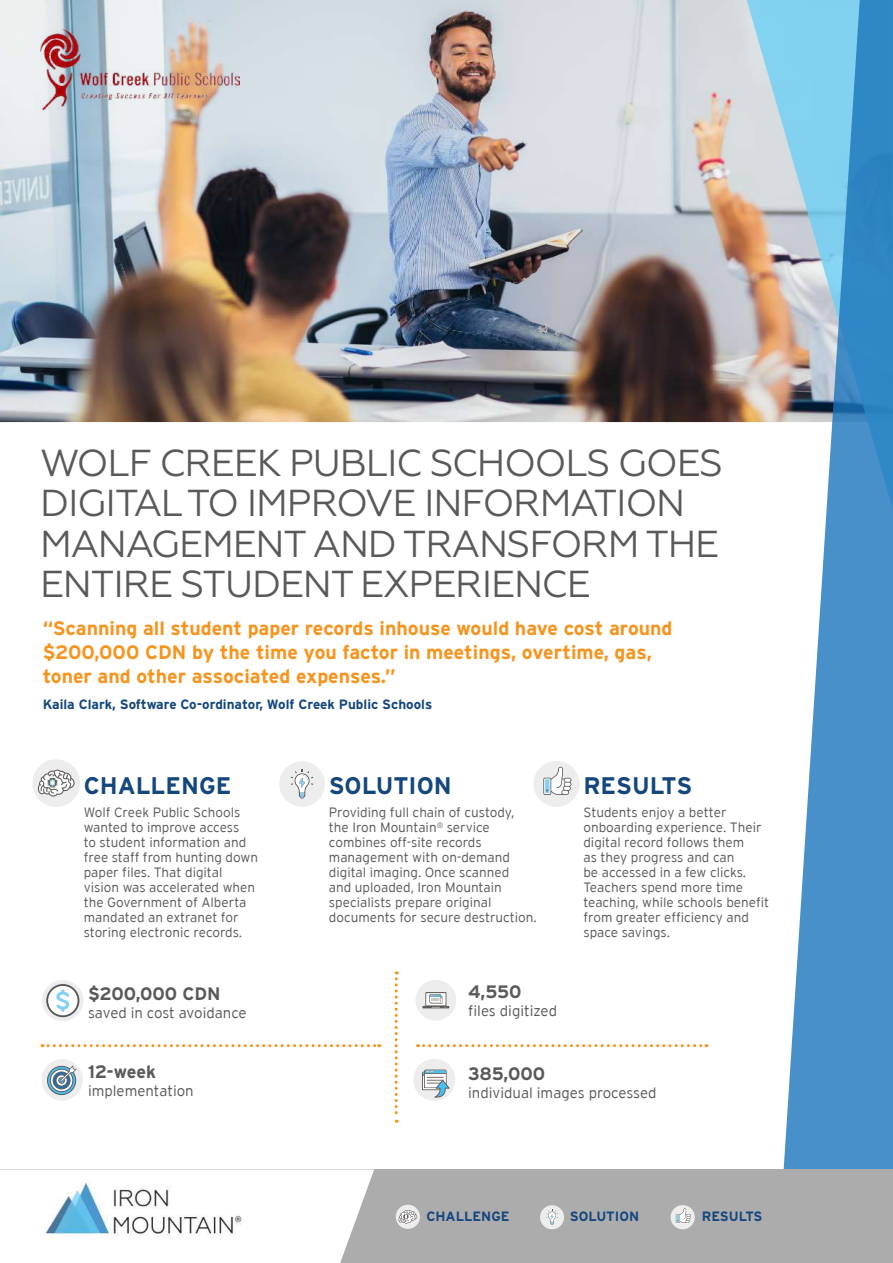
<style>
.page{position:relative;width:893px;height:1263px;background:#fff}
.page>*{position:absolute;margin:0;border:0;box-sizing:border-box;transform-origin:0 0}
.t1{font:37.5px/40.5px "Geometria";letter-spacing:-.03em;color:#58595b}
.t2{font:700 24px "Interstate";color:#14477d}
.t3{font:700 19.5px/24px "Interstate";color:#f7941e}
.t4{font:700 18px "Interstate";color:#58595b}
.t5{font:300 15px "Interstate";color:#58595b}
.t6{font:300 13.5px/15px "Interstate";color:#58595b}
.t7{font:700 13.5px "Interstate";color:#14477d}
</style>
<div class="page">
<img style="left:0;top:0;width:747px;height:422px">
<svg style="left:42px;top:1044px;width:338px;height:3px"></svg>
<svg style="left:395px;top:971px;width:3px;height:152px"></svg>
<svg style="left:417px;top:1044px;width:290px;height:3px"></svg>
<div style="left:413px;top:1059px;width:42px;height:42px;background:#ededed;border-radius:50%"></div>
<svg style="left:422px;top:1069px;width:28px;height:28px"></svg>
<div style="left:32px;top:759px;width:47px;height:48px;background:#ededed;border-radius:50%"></div>
<svg style="left:38px;top:770px;width:37px;height:26px"></svg>
<div style="left:279px;top:761px;width:46px;height:46px;background:#ededed;border-radius:50%"></div>
<svg style="left:291px;top:769px;width:22px;height:30px"></svg>
<div style="left:533px;top:761px;width:46px;height:46px;background:#ededed;border-radius:50%"></div>
<svg style="left:543px;top:767px;width:28px;height:28px"></svg>
<svg style="left:747px;top:0;width:30px;height:423px;background:#cdc5bc"></svg>
<svg style="left:777px;top:0;width:116px;height:1169px;fill:#4890c9"></svg>
<div style="left:42px;top:980px;width:42px;height:41px;background:#ededed;border-radius:50%"></div>
<svg style="left:46px;top:984px;width:33px;height:33px"></svg>
<div style="left:415px;top:980px;width:41px;height:41px;background:#ededed;border-radius:50%"></div>
<svg style="left:422px;top:992px;width:27px;height:16px"></svg>
<img style="left:41px;top:30px;width:199px;height:80px">
<div style="left:41px;top:1059px;width:42px;height:42px;background:#ededed;border-radius:50%"></div>
<svg style="left:48px;top:1066px;width:28px;height:28px"></svg>
<div style="left:47px;top:1066px;width:29px;height:29px;border:1px solid #5e5a58;border-radius:50%"></div>
<svg style="left:50px;top:1069px;width:23px;height:23px"></svg>
<div style="left:50px;top:1069px;width:23px;height:23px;border:1px solid #5e5a58;border-radius:50%"></div>
<svg style="left:53px;top:1072px;width:17px;height:17px"></svg>
<div style="left:53px;top:1072px;width:17px;height:17px;border:1px solid #5e5a58;border-radius:50%"></div>
<svg style="left:56px;top:1075px;width:11px;height:11px"></svg>
<div style="left:56px;top:1075px;width:11px;height:11px;border:1px solid #5e5a58;border-radius:50%"></div>
<svg style="left:59px;top:1065px;width:18px;height:18px"></svg>
<div style="left:0;top:1169px;width:893px;height:94px;background:#acacad"></div>
<div style="left:540px;top:1205px;width:24px;height:24px;background:#ededed;border-radius:50%"></div>
<svg style="left:546px;top:1209px;width:12px;height:16px"></svg>
<div style="left:671px;top:1205px;width:24px;height:24px;background:#ededed;border-radius:50%"></div>
<svg style="left:676px;top:1208px;width:15px;height:15px"></svg>
<div style="left:396px;top:1205px;width:24px;height:24px;background:#ededed;border-radius:50%"></div>
<svg style="left:399px;top:1210px;width:18px;height:13px"></svg>
<svg style="left:0;top:1169px;width:374px;height:94px;background:#f8f8f8"></svg>
<img style="left:45px;top:1180px;width:197px;height:60px">
<h1 class="t1" style="left:40px;top:442px;width:685px">WOLF CREEK PUBLIC SCHOOLS GOES<br>DIGITAL TO IMPROVE INFORMATION<br>MANAGEMENT AND TRANSFORM THE<br>ENTIRE STUDENT EXPERIENCE</h1>
<h3 class="t3" style="left:43px;top:616px;width:631px">“Scanning all student paper records inhouse would have cost around $200,000 CDN by the time you factor in meetings, overtime, gas, toner and other associated expenses.”</h3>
<p class="t7" style="left:43px;top:696px;width:391px">Kaila Clark, Software Co-ordinator, Wolf Creek Public Schools</p>
<h2 class="t2" style="left:84px;top:772px;width:149px">CHALLENGE</h2>
<p class="t6" style="left:84px;top:805px;width:176px">Wolf Creek Public Schools wanted to improve access<br>to student information and free staff from hunting down paper files. That digital vision was accelerated when the Government of Alberta mandated an extranet for storing electronic records.</p>
<h2 class="t2" style="left:329px;top:772px;width:124px">SOLUTION</h2>
<p class="t6" style="left:329px;top:805px;width:209px">Providing full chain of custody, the Iron Mountain<sup>®</sup> service combines off-site records management with on-demand digital imaging. Once scanned<br>and uploaded, Iron Mountain specialists prepare original documents for secure destruction.</p>
<h2 class="t2" style="left:583px;top:772px;width:111px">RESULTS</h2>
<p class="t6" style="left:583px;top:805px;width:187px">Students enjoy a better onboarding experience. Their digital record follows them<br>as they progress and can<br>be accessed in a few clicks.<br>Teachers spend more time teaching, while schools benefit from greater efficiency and space savings.</p>
<h3 class="t4" style="left:88px;top:983px;width:134px">$200,000 CDN</h3>
<p class="t5" style="left:88px;top:1004px;width:160px">saved in cost avoidance</p>
<h3 class="t4" style="left:468px;top:981px;width:55px">4,550</h3>
<p class="t5" style="left:468px;top:1002px;width:90px">files digitized</p>
<h3 class="t4" style="left:88px;top:1061px;width:70px">12-week</h3>
<p class="t5" style="left:88px;top:1082px;width:107px">implementation</p>
<h3 class="t4" style="left:468px;top:1063px;width:78px">385,000</h3>
<p class="t5" style="left:468px;top:1084px;width:190px">individual images processed</p>
<p class="t7" style="left:426px;top:1209px;width:85px">CHALLENGE</p>
<p class="t7" style="left:570px;top:1209px;width:71px">SOLUTION</p>
<p class="t7" style="left:702px;top:1209px;width:62px">RESULTS</p>
</div>
